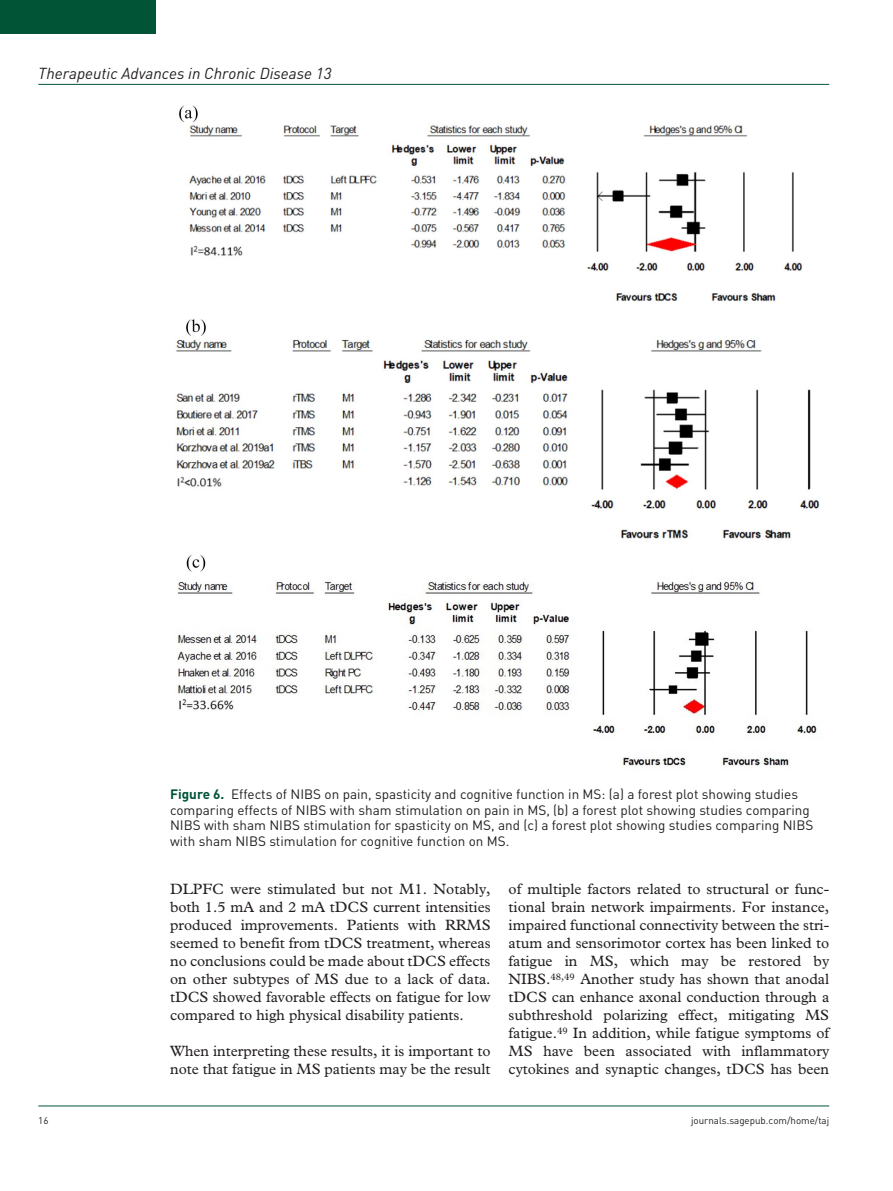
<style>
.page{position:relative;width:893px;height:1191px;background:#fff}
.page>*{position:absolute;margin:0;border:0;box-sizing:border-box;transform-origin:0 0}
.t1{font:italic 15.75px "DIN";color:#231f20}
.t2{font:15px/18px "Plantin Std";color:#231f20;text-align:justify}
.t3{font:13.5px/15.8px "DIN";color:#231f20}
.t4{font:9.75px "DIN";color:#231f20}
.s1{font-weight:700;color:#015436}
</style>
<div class="page">
<hr style="left:38px;top:84px;width:791px;height:1px;background:#015436">
<hr style="left:38px;top:1105px;width:791px;height:1px;background:#015436">
<div style="left:0;top:0;width:155px;height:34px;background:#015436"></div>
<img style="left:174px;top:106px;width:646px;height:663px">
<p class="t1" style="left:38px;top:63px;width:295px">Therapeutic Advances in Chronic Disease 13</p>
<p class="t3" style="left:170px;top:786px;width:645px"><span class="s1">Figure 6.</span> Effects of NIBS on pain, spasticity and cognitive function in MS: (a) a forest plot showing studies comparing effects of NIBS with sham stimulation on pain in MS, (b) a forest plot showing studies comparing NIBS with sham NIBS stimulation for spasticity on MS, and (c) a forest plot showing studies comparing NIBS with sham NIBS stimulation for cognitive function on MS.</p>
<p class="t2" style="left:170px;top:880px;width:322px">DLPFC were stimulated but not M1. Notably, both 1.5 mA and 2 mA tDCS current intensities produced improvements. Patients with RRMS seemed to benefit from tDCS treatment, whereas no conclusions could be made about tDCS effects on other subtypes of MS due to a lack of data. tDCS showed favorable effects on fatigue for low compared to high physical disability patients.</p>
<p class="t2" style="left:170px;top:1042px;width:322px">When interpreting these results, it is important to note that fatigue in MS patients may be the result</p>
<p class="t2" style="left:509px;top:880px;width:322px">of multiple factors related to structural or func&shy;tional brain network impairments. For instance, impaired functional connectivity between the stri&shy;atum and sensorimotor cortex has been linked to fatigue in MS, which may be restored by NIBS.<sup>48,49</sup> Another study has shown that anodal tDCS can enhance axonal conduction through a subthreshold polarizing effect, mitigating MS fatigue.<sup>49</sup> In addition, while fatigue symptoms of MS have been associated with inflammatory cytokines and synaptic changes, tDCS has been</p>
<p class="t4" style="left:38px;top:1114px;width:12px">16</p>
<p class="t4" style="left:691px;top:1114px;width:140px">journals.sagepub.com/home/taj</p>
</div>
